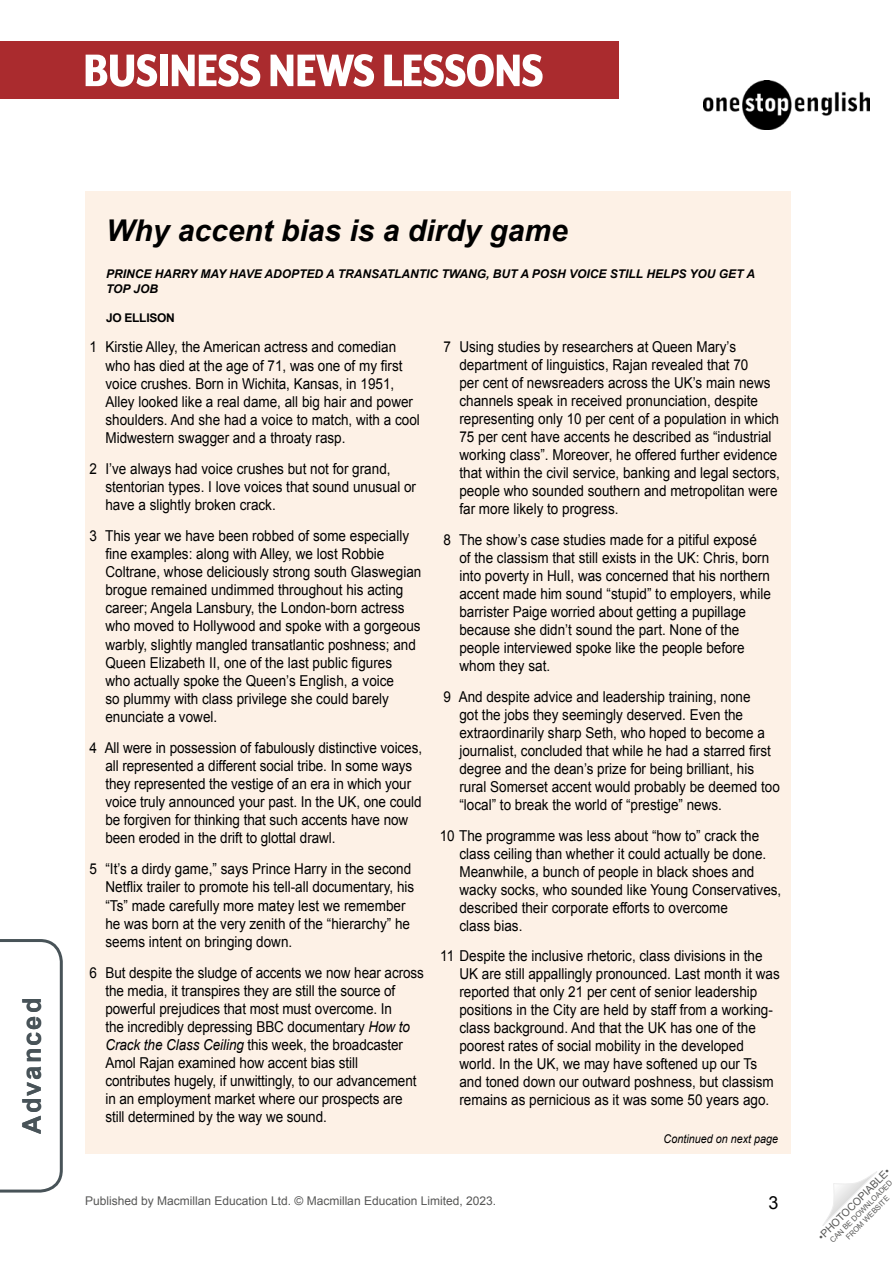
<style>
.page{position:relative;width:893px;height:1263px;background:#fff}
.page>*{position:absolute;margin:0;border:0;box-sizing:border-box;transform-origin:0 0}
.t1{font:800 52.5px "Mr Eaves XL Mod Nar OT";letter-spacing:-.015em;color:#fff}
.Article__Main_title{font:italic 700 30px "Arial";color:#000}
.t2{font:700 25.5px "Arial";letter-spacing:.08em;color:#485358}
.t3{font:18px "Arial";color:#000}
.Article__Body_text{font:15px/18px "Arial";color:#000;scale:.9 1}
.Article__Author_subt{font:italic 700 12px/14.4px "Arial";color:#000}
.t4{font:12px "Arial";color:#575756}
.Article_Box_Continue{font:italic 12px "Arial";color:#000;scale:.9 1}
.Article__Author_subt-2{font:700 12px "Arial";letter-spacing:-.025em;color:#000}
.t5{font:10.5px "Arial";color:#575756}
.t6{font:7.5px/9px "Arial";color:#575756;text-align:center}
.s1{font-style:italic}
</style>
<div class="page">
<img style="left:704px;top:80px;width:165px;height:49px">
<div style="left:0;top:41px;width:619px;height:58px;background:#aa2b2e"></div>
<svg style="left:822px;top:1171px;width:55px;height:55px"></svg>
<svg style="left:0;top:939px;width:63px;height:254px"></svg>
<div style="left:85px;top:191px;width:706px;height:963px;background:#fdf1e6"></div>
<h1 class="t1" style="left:83px;top:42px;width:462px">BUSINESS NEWS LESSONS</h1>
<h3 class="t2" style="left:15px;top:1134px;width:138px;rotate:-90deg">Advanced</h3>
<p class="Article__Body_text" style="left:90px;top:338px;width:10px">1</p>
<p class="Article__Body_text" style="left:90px;top:460px;width:10px">2</p>
<p class="Article__Body_text" style="left:90px;top:527px;width:10px">3</p>
<p class="Article__Body_text" style="left:90px;top:739px;width:10px">4</p>
<p class="Article__Body_text" style="left:90px;top:860px;width:10px">5</p>
<p class="Article__Body_text" style="left:90px;top:963px;width:10px">6</p>
<p class="Article__Main_title" style="left:106px;top:211px;width:463px">Why accent bias is a dirdy game</p>
<p class="Article__Author_subt" style="left:106px;top:267px;width:650px">PRINCE HARRY MAY HAVE ADOPTED A TRANSATLANTIC TWANG, BUT A POSH VOICE STILL HELPS YOU GET A<br>TOP JOB</p>
<p class="Article__Author_subt-2" style="left:106px;top:309px;width:70px">JO ELLISON</p>
<p class="Article__Body_text" style="left:105px;top:338px;width:351px">Kirstie Alley, the American actress and comedian who has died at the age of 71, was one of my first voice crushes. Born in Wichita, Kansas, in 1951, Alley looked like a real dame, all big hair and power shoulders. And she had a voice to match, with a cool Midwestern swagger and a throaty rasp.</p>
<p class="Article__Body_text" style="left:105px;top:460px;width:347px">I’ve always had voice crushes but not for grand, stentorian types. I love voices that sound unusual or have a slightly broken crack.</p>
<p class="Article__Body_text" style="left:105px;top:527px;width:353px">This year we have been robbed of some especially fine examples: along with Alley, we lost Robbie Coltrane, whose deliciously strong south Glaswegian brogue remained undimmed throughout his acting career; Angela Lansbury, the London-born actress who moved to Hollywood and spoke with a gorgeous warbly, slightly mangled transatlantic poshness; and Queen Elizabeth II, one of the last public figures<br>who actually spoke the Queen’s English, a voice<br>so plummy with class privilege she could barely enunciate a vowel.</p>
<p class="Article__Body_text" style="left:105px;top:739px;width:354px">All were in possession of fabulously distinctive voices, all represented a different social tribe. In some ways they represented the vestige of an era in which your voice truly announced your past. In the UK, one could be forgiven for thinking that such accents have now been eroded in the drift to glottal drawl.</p>
<p class="Article__Body_text" style="left:105px;top:860px;width:345px">“It’s a dirdy game,” says Prince Harry in the second Netflix trailer to promote his tell-all documentary, his “Ts” made carefully more matey lest we remember he was born at the very zenith of the “hierarchy” he seems intent on bringing down.</p>
<p class="Article__Body_text" style="left:105px;top:963px;width:355px">But despite the sludge of accents we now hear across the media, it transpires they are still the source of powerful prejudices that most must overcome. In<br>the incredibly depressing BBC documentary <span class="s1">How to Crack the Class Ceiling</span> this week, the broadcaster Amol Rajan examined how accent bias still contributes hugely, if unwittingly, to our advancement in an employment market where our prospects are still determined by the way we sound.</p>
<p class="Article__Body_text" style="left:459px;top:338px;width:357px">Using studies by researchers at Queen Mary’s department of linguistics, Rajan revealed that 70<br>per cent of newsreaders across the UK’s main news channels speak in received pronunciation, despite representing only 10 per cent of a population in which 75 per cent have accents he described as “industrial working class”. Moreover, he offered further evidence that within the civil service, banking and legal sectors, people who sounded southern and metropolitan were far more likely to progress.</p>
<p class="Article__Body_text" style="left:459px;top:531px;width:348px">The show’s case studies made for a pitiful exposé of the classism that still exists in the UK: Chris, born into poverty in Hull, was concerned that his northern accent made him sound “stupid” to employers, while barrister Paige worried about getting a pupillage because she didn’t sound the part. None of the people interviewed spoke like the people before whom they sat.</p>
<p class="Article__Body_text" style="left:459px;top:688px;width:358px">And despite advice and leadership training, none<br>got the jobs they seemingly deserved. Even the extraordinarily sharp Seth, who hoped to become a journalist, concluded that while he had a starred first degree and the dean’s prize for being brilliant, his rural Somerset accent would probably be deemed too “local” to break the world of “prestige” news.</p>
<p class="Article__Body_text" style="left:459px;top:826px;width:359px;text-indent:-20px">10 The programme was less about “how to” crack the class ceiling than whether it could actually be done.<br>Meanwhile, a bunch of people in black shoes and wacky socks, who sounded like Young Conservatives, described their corporate efforts to overcome<br>class bias.</p>
<p class="Article__Body_text" style="left:459px;top:947px;width:357px;text-indent:-19px">11 Despite the inclusive rhetoric, class divisions in the UK are still appallingly pronounced. Last month it was reported that only 21 per cent of senior leadership positions in the City are held by staff from a working&shy;class background. And that the UK has one of the poorest rates of social mobility in the developed world. In the UK, we may have softened up our Ts and toned down our outward poshness, but classism remains as pernicious as it was some 50 years ago.</p>
<p class="Article__Body_text" style="left:444px;top:338px;width:10px">7</p>
<p class="Article__Body_text" style="left:444px;top:531px;width:10px">8</p>
<p class="Article__Body_text" style="left:444px;top:688px;width:10px">9</p>
<p class="Article_Box_Continue" style="left:664px;top:1131px;width:129px">Continued on next page</p>
<p class="t4" style="left:85px;top:1193px;width:413px">Published by Macmillan Education Ltd. © Macmillan Education Limited, 2023.</p>
<p class="t3" style="left:769px;top:1191px;width:12px">3</p>
<p class="t5" style="left:815px;top:1233px;width:99px;rotate:-45deg">•PHOTOCOPIABLE•</p>
<p class="t6" style="left:828px;top:1238px;width:86px;rotate:-45deg">CAN BE DOWNLOADED<br>FROM WEBSITE</p>
</div>
